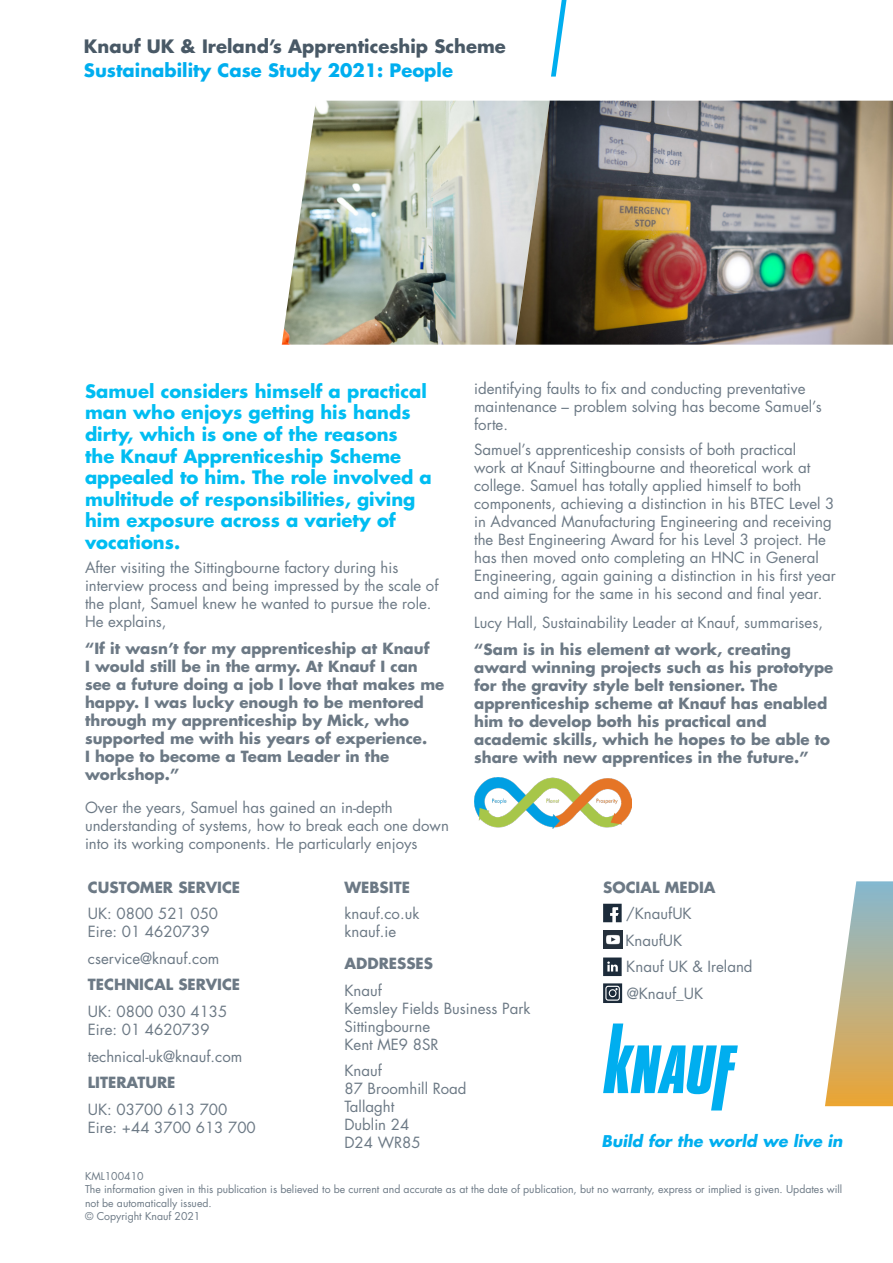
<style>
.page{position:relative;width:893px;height:1263px;background:#fff}
.page>*{position:absolute;margin:0;border:0;box-sizing:border-box;transform-origin:0 0}
.t1{font:700 18px/21.6px "Futura Std";color:#00bdf2}
.Paragraph_Style_2{font:700 18px "Futura Std";color:#495966}
.Paragraph_Style_2-2{font:700 18px "Futura Std";color:#00aeef}
.Content_Title{font:italic 700 15.75px "Futura Std";color:#00aeef}
.Paragraph_Style_3{font:15px/18px "Futura Std";color:#6c7985}
.Paragraph_Style_3-2{font:700 15px/18px "Futura Std";color:#6c7985}
.Paragraph_Style_3-3{font:10.5px/13.5px "Futura Std";color:#6c7985}
</style>
<div class="page">
<svg style="left:551px;top:0;width:15px;height:77px"></svg>
<img style="left:282px;top:101px;width:233px;height:244px">
<img style="left:515px;top:101px;width:378px;height:244px">
<svg style="left:603px;top:904px;width:19px;height:18px"></svg>
<svg style="left:603px;top:957px;width:19px;height:19px"></svg>
<svg style="left:603px;top:983px;width:19px;height:20px"></svg>
<img style="left:604px;top:930px;width:18px;height:18px">
<svg style="left:603px;top:1023px;width:135px;height:87px"></svg>
<img style="left:474px;top:777px;width:158px;height:51px">
<svg style="left:825px;top:881px;width:68px;height:225px"></svg>
<p class="Paragraph_Style_2" style="left:84px;top:34px;width:423px">Knauf UK &amp; Ireland’s Apprenticeship Scheme</p>
<p class="Paragraph_Style_2-2" style="left:84px;top:58px;width:370px">Sustainability Case Study 2021: People</p>
<p class="t1" style="left:85px;top:380px;width:348px">Samuel considers himself a practical man who enjoys getting his hands dirty, which is one of the reasons<br>the Knauf Apprenticeship Scheme appealed to him. The role involved a multitude of responsibilities, giving him exposure across a variety of vocations.</p>
<p class="Paragraph_Style_3" style="left:85px;top:559px;width:355px">After visiting the Sittingbourne factory during his interview process and being impressed by the scale of the plant, Samuel knew he wanted to pursue the role.</p>
<p class="Paragraph_Style_3" style="left:85px;top:613px;width:83px">He explains,</p>
<p class="Paragraph_Style_3-2" style="left:85px;top:639px;width:361px">“If it wasn’t for my apprenticeship at Knauf<br>I would still be in the army. At Knauf I can see a future doing a job I love that makes me happy. I was lucky enough to be mentored through my apprenticeship by Mick, who supported me with his years of experience.<br>I hope to become a Team Leader in the workshop.”</p>
<p class="Paragraph_Style_3" style="left:85px;top:798px;width:365px">Over the years, Samuel has gained an in-depth understanding of systems, how to break each one down into its working components. He particularly enjoys</p>
<p class="Paragraph_Style_3" style="left:474px;top:380px;width:349px">identifying faults to fix and conducting preventative maintenance – problem solving has become Samuel’s forte.</p>
<p class="Paragraph_Style_3" style="left:474px;top:440px;width:363px">Samuel’s apprenticeship consists of both practical<br>work at Knauf Sittingbourne and theoretical work at college. Samuel has totally applied himself to both components, achieving a distinction in his BTEC Level 3 in Advanced Manufacturing Engineering and receiving the Best Engineering Award for his Level 3 project. He has then moved onto completing an HNC in General Engineering, again gaining a distinction in his first year and aiming for the same in his second and final year.</p>
<p class="Paragraph_Style_3" style="left:474px;top:614px;width:350px">Lucy Hall, Sustainability Leader at Knauf, summarises,</p>
<p class="Paragraph_Style_3-2" style="left:474px;top:640px;width:361px">“Sam is in his element at work, creating award winning projects such as his prototype for the gravity style belt tensioner. The apprenticeship scheme at Knauf has enabled him to develop both his practical and academic skills, which he hopes to be able to share with new apprentices in the future.”</p>
<p class="Paragraph_Style_3-2" style="left:88px;top:878px;width:154px">CUSTOMER SERVICE</p>
<p class="Paragraph_Style_3" style="left:88px;top:905px;width:132px">UK: 0800 521 050<br>Eire: 01 4620739</p>
<p class="Paragraph_Style_3" style="left:88px;top:950px;width:133px">cservice@knauf.com</p>
<p class="Paragraph_Style_3-2" style="left:88px;top:976px;width:154px">TECHNICAL SERVICE</p>
<p class="Paragraph_Style_3" style="left:88px;top:1003px;width:141px">UK: 0800 030 4135<br>Eire: 01 4620739</p>
<p class="Paragraph_Style_3" style="left:88px;top:1047px;width:156px">technical-uk@knauf.com</p>
<p class="Paragraph_Style_3-2" style="left:88px;top:1073px;width:89px">LITERATURE</p>
<p class="Paragraph_Style_3" style="left:88px;top:1100px;width:169px">UK: 03700 613 700<br>Eire: +44 3700 613 700</p>
<p class="Paragraph_Style_3-2" style="left:344px;top:878px;width:67px">WEBSITE</p>
<p class="Paragraph_Style_3" style="left:344px;top:905px;width:76px">knauf.co.uk knauf.ie</p>
<p class="Paragraph_Style_3-2" style="left:344px;top:954px;width:90px">ADDRESSES</p>
<p class="Paragraph_Style_3" style="left:344px;top:981px;width:187px">Knauf<br>Kemsley Fields Business Park<br>Sittingbourne<br>Kent ME9 8SR</p>
<p class="Paragraph_Style_3" style="left:344px;top:1062px;width:124px">Knauf<br>87 Broomhill Road<br>Tallaght<br>Dublin 24<br>D24 WR85</p>
<p class="Paragraph_Style_3-2" style="left:603px;top:878px;width:114px">SOCIAL MEDIA</p>
<p class="Paragraph_Style_3" style="left:626px;top:905px;width:67px">/KnaufUK</p>
<p class="Paragraph_Style_3" style="left:625px;top:931px;width:58px">KnaufUK</p>
<p class="Paragraph_Style_3" style="left:626px;top:958px;width:128px">Knauf UK &amp; Ireland</p>
<p class="Paragraph_Style_3" style="left:627px;top:984px;width:78px">@Knauf_UK</p>
<p class="Content_Title" style="left:601px;top:1130px;width:243px">Build for the world we live in</p>
<p class="Paragraph_Style_3-3" style="left:85px;top:1169px;width:60px">KML100410</p>
<p class="Paragraph_Style_3-3" style="left:85px;top:1183px;width:759px">The information given in this publication is believed to be current and accurate as at the date of publication, but no warranty, express or implied is given. Updates will not be automatically issued.</p>
<p class="Paragraph_Style_3-3" style="left:85px;top:1210px;width:117px">© Copyright Knauf 2021</p>
</div>
